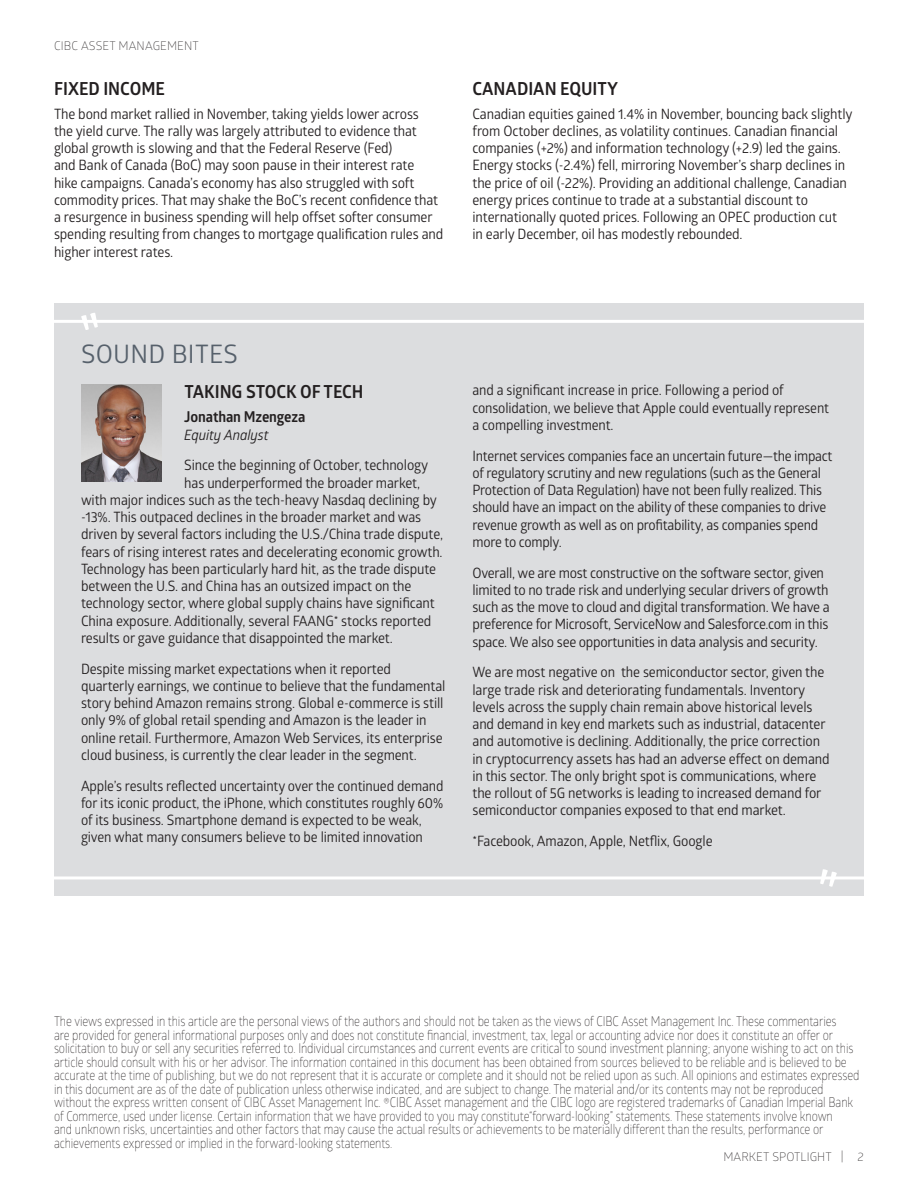
<style>
.page{position:relative;width:918px;height:1188px;background:#fff}
.page>*{position:absolute;margin:0;border:0;box-sizing:border-box;transform-origin:0 0}
.SubHeader_H3{font:25.5px "Glober";letter-spacing:.01em;color:#56606b}
.Subheader_H4{font:700 18px "Glober";color:#231f20;scale:.95 1}
.Body_P{font:700 15px "Glober";letter-spacing:-.01em;color:#231f20;scale:.95 1}
.Body_P-2{font:14.25px/17.2px "Glober";letter-spacing:-.01em;color:#231f20;scale:.95 1}
.Body_P-3{font:14.25px/17.2px "Glober";letter-spacing:-.01em;color:#231f20;scale:.94 1}
.Body_P-4{font:italic 14.25px "Glober";letter-spacing:-.01em;color:#231f20;scale:.95 1}
.Disclaimer_P{font:300 13.5px/13.5px "Glober";letter-spacing:-.01em;color:#231f20;scale:.85 1}
.t1{font:300 12px "Glober";letter-spacing:.01em;color:#231f20}
</style>
<div class="page">
<div style="left:54px;top:304px;width:810px;height:592px;background:#dcdddf"></div>
<hr style="left:47px;top:320px;width:824px;height:3px;background:#fff">
<svg style="left:81px;top:313px;width:17px;height:17px"></svg>
<hr style="left:47px;top:876px;width:824px;height:3px;background:#fff">
<svg style="left:820px;top:869px;width:17px;height:18px"></svg>
<img style="left:82px;top:385px;width:79px;height:96px">
<p class="t1" style="left:54px;top:37px;width:146px">CIBC ASSET MANAGEMENT</p>
<p class="Subheader_H4" style="left:54px;top:76px;width:118px">FIXED INCOME</p>
<p class="Body_P-2" style="left:54px;top:104px;width:411px">The bond market rallied in November, taking yields lower across<br>the yield curve. The rally was largely attributed to evidence that global growth is slowing and that the Federal Reserve (Fed)<br>and Bank of Canada (BoC) may soon pause in their interest rate<br>hike campaigns. Canada’s economy has also struggled with soft commodity prices. That may shake the BoC’s recent confidence that a resurgence in business spending will help offset softer consumer spending resulting from changes to mortgage qualification rules and higher interest rates.</p>
<p class="Subheader_H4" style="left:473px;top:76px;width:155px">CANADIAN EQUITY</p>
<p class="Body_P-2" style="left:472px;top:104px;width:402px">Canadian equities gained 1.4% in November, bouncing back slightly from October declines, as volatility continues. Canadian financial companies (+2%) and information technology (+2.9) led the gains.<br>Energy stocks (-2.4%) fell, mirroring November’s sharp declines in the price of oil (-22%). Providing an additional challenge, Canadian energy prices continue to trade at a substantial discount to internationally quoted prices. Following an OPEC production cut<br>in early December, oil has modestly rebounded.</p>
<p class="SubHeader_H3" style="left:81px;top:336px;width:158px">SOUND BITES</p>
<p class="Subheader_H4" style="left:184px;top:379px;width:190px">TAKING STOCK OF TECH</p>
<p class="Body_P" style="left:184px;top:406px;width:129px">Jonathan Mzengeza</p>
<p class="Body_P-4" style="left:184px;top:424px;width:90px">Equity Analyst</p>
<p class="Body_P-2" style="left:184px;top:456px;width:258px">Since the beginning of October, technology</p>
<p class="Body_P-2" style="left:184px;top:473px;width:250px">has underperformed the broader market,</p>
<p class="Body_P-2" style="left:81px;top:490px;width:376px">with major indices such as the tech-heavy Nasdaq declining by</p>
<p class="Body_P-2" style="left:81px;top:508px;width:360px">-13%. This outpaced declines in the broader market and was</p>
<p class="Body_P-2" style="left:81px;top:525px;width:383px">driven by several factors including the U.S./China trade dispute,</p>
<p class="Body_P-2" style="left:81px;top:542px;width:382px">fears of rising interest rates and decelerating economic growth.</p>
<p class="Body_P-2" style="left:81px;top:559px;width:375px">Technology has been particularly hard hit, as the trade dispute</p>
<p class="Body_P-2" style="left:81px;top:577px;width:349px">between the U.S. and China has an outsized impact on the</p>
<p class="Body_P-2" style="left:81px;top:594px;width:374px">technology sector, where global supply chains have significant</p>
<p class="Body_P-2" style="left:81px;top:611px;width:370px">China exposure. Additionally, several FAANG* stocks reported</p>
<p class="Body_P-2" style="left:81px;top:628px;width:330px">results or gave guidance that disappointed the market.</p>
<p class="Body_P-2" style="left:81px;top:659px;width:385px">Despite missing market expectations when it reported quarterly earnings, we continue to believe that the fundamental story behind Amazon remains strong. Global e-commerce is still only 9% of global retail spending and Amazon is the leader in online retail. Furthermore, Amazon Web Services, its enterprise cloud business, is currently the clear leader in the segment.</p>
<p class="Body_P-3" style="left:81px;top:776px;width:387px">Apple’s results reflected uncertainty over the continued demand for its iconic product, the iPhone, which constitutes roughly 60% of its business. Smartphone demand is expected to be weak, given what many consumers believe to be limited innovation</p>
<p class="Body_P-3" style="left:472px;top:381px;width:381px">and a significant increase in price. Following a period of consolidation, we believe that Apple could eventually represent a compelling investment.</p>
<p class="Body_P-3" style="left:472px;top:446px;width:385px">Internet services companies face an uncertain future—the impact of regulatory scrutiny and new regulations (such as the General Protection of Data Regulation) have not been fully realized. This should have an impact on the ability of these companies to drive revenue growth as well as on profitability, as companies spend more to comply.</p>
<p class="Body_P-2" style="left:472px;top:563px;width:378px">Overall, we are most constructive on the software sector, given limited to no trade risk and underlying secular drivers of growth such as the move to cloud and digital transformation. We have a preference for Microsoft, ServiceNow and Salesforce.com in this space. We also see opportunities in data analysis and security.</p>
<p class="Body_P-2" style="left:472px;top:663px;width:378px">We are most negative on the semiconductor sector, given the large trade risk and deteriorating fundamentals. Inventory levels across the supply chain remain above historical levels and demand in key end markets such as industrial, datacenter and automotive is declining. Additionally, the price correction in cryptocurrency assets has had an adverse effect on demand in this sector. The only bright spot is communications, where the rollout of 5G networks is leading to increased demand for semiconductor companies exposed to that end market.</p>
<p class="Body_P-2" style="left:472px;top:832px;width:254px">*Facebook, Amazon, Apple, Netflix, Google</p>
<p class="Disclaimer_P" style="left:54px;top:1014px;width:949px">The views expressed in this article are the personal views of the authors and should not be taken as the views of CIBC Asset Management Inc. These commentaries<br>are provided for general informational purposes only and does not constitute financial, investment, tax, legal or accounting advice nor does it constitute an offer or solicitation to buy or sell any securities referred to. Individual circumstances and current events are critical to sound investment planning; anyone wishing to act on this article should consult with his or her advisor. The information contained in this document has been obtained from sources believed to be reliable and is believed to be accurate at the time of publishing, but we do not represent that it is accurate or complete and it should not be relied upon as such. All opinions and estimates expressed in this document are as of the date of publication unless otherwise indicated, and are subject to change. The material and/or its contents may not be reproduced without the express written consent of CIBC Asset Management Inc. ®CIBC Asset management and the CIBC logo are registered trademarks of Canadian Imperial Bank of Commerce, used under license. Certain information that we have provided to you may constitute“forward-looking” statements. These statements involve known<br>and unknown risks, uncertainties and other factors that may cause the actual results or achievements to be materially different than the results, performance or achievements expressed or implied in the forward-looking statements.</p>
<p class="t1" style="left:723px;top:1148px;width:142px">MARKET SPOTLIGHT | 2</p>
</div>
